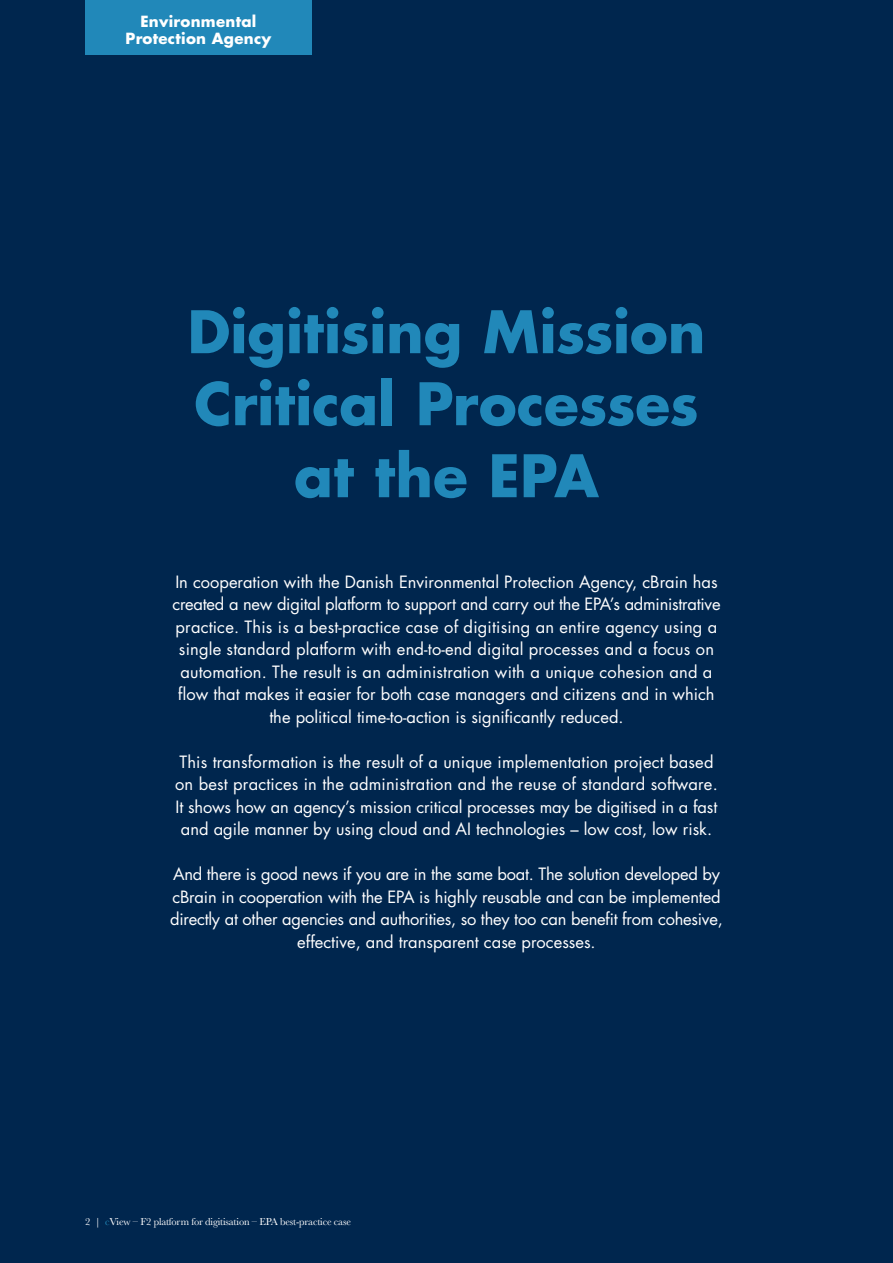
<style>
.page{position:relative;width:893px;height:1263px;background:#00264e}
.page>*{position:absolute;margin:0;border:0;box-sizing:border-box;transform-origin:0 0}
.t1{font:700 57px "Futura Std";letter-spacing:-.005em;color:#2188b9}
.t2{font:16.5px/22.5px "Futura Std";color:#fff;text-align:center}
.t3{font:700 15px/16.5px "Futura Std";letter-spacing:.02em;color:#fff;text-align:center}
.t4{font:10.5px "Baskerville";letter-spacing:-.015em;color:#fff}
.s1{color:#2188b9}
</style>
<div class="page">
<div style="left:85px;top:0;width:227px;height:54px;background:#2188b9"></div>
<hr style="left:892px;top:831px;width:1px;height:432px;background:#2188b9">
<p class="t3" style="left:125px;top:13px;width:147px">Environmental<br>Protection Agency</p>
<p class="t1" style="left:188px;top:294px;width:519px">Digitising Mission</p>
<p class="t1" style="left:194px;top:366px;width:506px">Critical Processes</p>
<p class="t1" style="left:294px;top:438px;width:306px">at the EPA</p>
<p class="t2" style="left:172px;top:570px;width:550px">In cooperation with the Danish Environmental Protection Agency, cBrain has created a new digital platform to support and carry out the EPA’s administrative practice. This is a best-practice case of digitising an entire agency using a single standard platform with end-to-end digital processes and a focus on automation. The result is an administration with a unique cohesion and a flow that makes it easier for both case managers and citizens and in which the political time-to-action is significantly reduced.</p>
<p class="t2" style="left:175px;top:750px;width:544px">This transformation is the result of a unique implementation project based on best practices in the administration and the reuse of standard software.<br>It shows how an agency’s mission critical processes may be digitised in a fast and agile manner by using cloud and AI technologies – low cost, low risk.</p>
<p class="t2" style="left:170px;top:863px;width:554px">And there is good news if you are in the same boat. The solution developed by cBrain in cooperation with the EPA is highly reusable and can be implemented directly at other agencies and authorities, so they too can benefit from cohesive, effective, and transparent case processes.</p>
<p class="t4" style="left:85px;top:1214px;width:267px">2 | <span class="s1">c</span>View – F2 platform for digitisation – EPA best-practice case</p>
</div>
